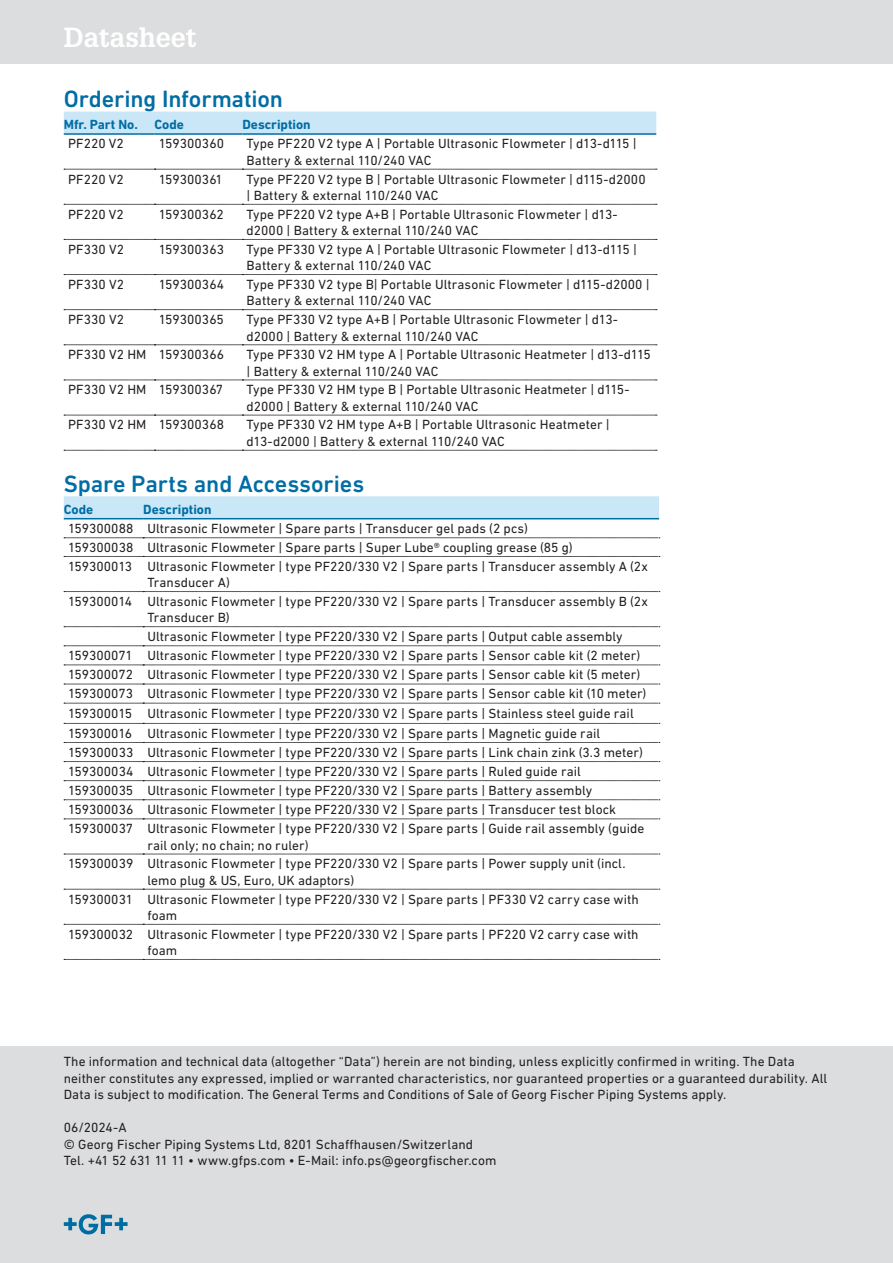
<style>
.page{position:relative;width:893px;height:1263px;background:#fff}
.page>*{position:absolute;margin:0;border:0;box-sizing:border-box;transform-origin:0 0}
.t1{font:700 27px "Glypha LT Pro";color:#fff}
.Überschrift_3_Kap_x{font:500 24px "DIN Next W1 G";letter-spacing:-.005em;color:#006da5}
.Tabelle_Text_links{font:13.5px/16.5px "DIN Next W1 G";letter-spacing:.005em;color:#231f20}
.Table-Head-Font-GF-Blue-9pt-bold{font:700 13.5px "DIN Next W1 G";color:#006da5}
</style>
<div class="page">
<div style="left:0;top:1046px;width:893px;height:217px;background:#dcdddf"></div>
<div style="left:0;top:0;width:893px;height:64px;background:#dcdddf"></div>
<svg style="left:64px;top:1214px;width:64px;height:20px"></svg>
<div style="left:64px;top:112px;width:592px;height:21px;background:#cae7f8"></div>
<svg style="left:64px;top:169px;width:593px;height:1px"></svg>
<svg style="left:64px;top:204px;width:593px;height:1px"></svg>
<svg style="left:64px;top:239px;width:593px;height:1px"></svg>
<svg style="left:64px;top:274px;width:593px;height:1px"></svg>
<svg style="left:64px;top:309px;width:593px;height:1px"></svg>
<svg style="left:64px;top:345px;width:593px;height:1px"></svg>
<svg style="left:64px;top:380px;width:593px;height:1px"></svg>
<svg style="left:64px;top:415px;width:593px;height:1px"></svg>
<svg style="left:64px;top:450px;width:593px;height:1px"></svg>
<hr style="left:64px;top:133px;width:90px;height:2px;background:#006da5">
<hr style="left:154px;top:133px;width:88px;height:2px;background:#006da5">
<hr style="left:242px;top:133px;width:414px;height:2px;background:#006da5">
<div style="left:64px;top:496px;width:595px;height:22px;background:#cae7f8"></div>
<svg style="left:64px;top:537px;width:596px;height:1px"></svg>
<svg style="left:64px;top:556px;width:596px;height:1px"></svg>
<svg style="left:64px;top:591px;width:596px;height:1px"></svg>
<svg style="left:64px;top:626px;width:596px;height:1px"></svg>
<svg style="left:64px;top:645px;width:596px;height:1px"></svg>
<svg style="left:64px;top:665px;width:596px;height:1px"></svg>
<svg style="left:64px;top:684px;width:596px;height:1px"></svg>
<svg style="left:64px;top:703px;width:596px;height:1px"></svg>
<svg style="left:64px;top:723px;width:596px;height:1px"></svg>
<svg style="left:64px;top:742px;width:596px;height:1px"></svg>
<svg style="left:64px;top:761px;width:596px;height:1px"></svg>
<svg style="left:64px;top:780px;width:596px;height:1px"></svg>
<svg style="left:64px;top:799px;width:596px;height:1px"></svg>
<svg style="left:64px;top:819px;width:596px;height:1px"></svg>
<svg style="left:64px;top:854px;width:596px;height:1px"></svg>
<svg style="left:64px;top:889px;width:596px;height:1px"></svg>
<svg style="left:64px;top:924px;width:596px;height:1px"></svg>
<svg style="left:64px;top:959px;width:596px;height:1px"></svg>
<hr style="left:64px;top:518px;width:79px;height:1px;background:#006da5">
<hr style="left:143px;top:518px;width:516px;height:1px;background:#006da5">
<h1 class="t1" style="left:64px;top:20px;width:134px">Datasheet</h1>
<p class="Überschrift_3_Kap_x" style="left:64px;top:85px;width:221px">Ordering Information</p>
<p class="Table-Head-Font-GF-Blue-9pt-bold" style="left:64px;top:116px;width:76px">Mfr. Part No.</p>
<p class="Table-Head-Font-GF-Blue-9pt-bold" style="left:154px;top:116px;width:31px">Code</p>
<p class="Table-Head-Font-GF-Blue-9pt-bold" style="left:242px;top:116px;width:70px">Description</p>
<p class="Tabelle_Text_links" style="left:68px;top:135px;width:57px">PF220 V2</p>
<p class="Tabelle_Text_links" style="left:159px;top:135px;width:67px">159300360</p>
<p class="Tabelle_Text_links" style="left:247px;top:135px;width:392px">Type PF220 V2 type A | Portable Ultrasonic Flowmeter | d13-d115 |<br>Battery &amp; external 110/240 VAC</p>
<p class="Tabelle_Text_links" style="left:68px;top:171px;width:57px">PF220 V2</p>
<p class="Tabelle_Text_links" style="left:159px;top:171px;width:66px">159300361</p>
<p class="Tabelle_Text_links" style="left:247px;top:171px;width:400px">Type PF220 V2 type B | Portable Ultrasonic Flowmeter | d115-d2000 | Battery &amp; external 110/240 VAC</p>
<p class="Tabelle_Text_links" style="left:68px;top:206px;width:57px">PF220 V2</p>
<p class="Tabelle_Text_links" style="left:159px;top:206px;width:67px">159300362</p>
<p class="Tabelle_Text_links" style="left:247px;top:206px;width:373px">Type PF220 V2 type A+B | Portable Ultrasonic Flowmeter | d13- d2000 | Battery &amp; external 110/240 VAC</p>
<p class="Tabelle_Text_links" style="left:68px;top:241px;width:58px">PF330 V2</p>
<p class="Tabelle_Text_links" style="left:159px;top:241px;width:67px">159300363</p>
<p class="Tabelle_Text_links" style="left:247px;top:241px;width:392px">Type PF330 V2 type A | Portable Ultrasonic Flowmeter | d13-d115 |<br>Battery &amp; external 110/240 VAC</p>
<p class="Tabelle_Text_links" style="left:68px;top:276px;width:58px">PF330 V2</p>
<p class="Tabelle_Text_links" style="left:159px;top:276px;width:67px">159300364</p>
<p class="Tabelle_Text_links" style="left:247px;top:276px;width:405px">Type PF330 V2 type B| Portable Ultrasonic Flowmeter | d115-d2000 |<br>Battery &amp; external 110/240 VAC</p>
<p class="Tabelle_Text_links" style="left:68px;top:311px;width:58px">PF330 V2</p>
<p class="Tabelle_Text_links" style="left:159px;top:311px;width:67px">159300365</p>
<p class="Tabelle_Text_links" style="left:247px;top:311px;width:373px">Type PF330 V2 type A+B | Portable Ultrasonic Flowmeter | d13- d2000 | Battery &amp; external 110/240 VAC</p>
<p class="Tabelle_Text_links" style="left:68px;top:346px;width:80px">PF330 V2 HM</p>
<p class="Tabelle_Text_links" style="left:159px;top:346px;width:67px">159300366</p>
<p class="Tabelle_Text_links" style="left:247px;top:346px;width:406px">Type PF330 V2 HM type A | Portable Ultrasonic Heatmeter | d13-d115 | Battery &amp; external 110/240 VAC</p>
<p class="Tabelle_Text_links" style="left:68px;top:381px;width:80px">PF330 V2 HM</p>
<p class="Tabelle_Text_links" style="left:159px;top:381px;width:66px">159300367</p>
<p class="Tabelle_Text_links" style="left:247px;top:381px;width:385px">Type PF330 V2 HM type B | Portable Ultrasonic Heatmeter | d115- d2000 | Battery &amp; external 110/240 VAC</p>
<p class="Tabelle_Text_links" style="left:68px;top:416px;width:80px">PF330 V2 HM</p>
<p class="Tabelle_Text_links" style="left:159px;top:416px;width:67px">159300368</p>
<p class="Tabelle_Text_links" style="left:247px;top:416px;width:365px">Type PF330 V2 HM type A+B | Portable Ultrasonic Heatmeter | d13-d2000 | Battery &amp; external 110/240 VAC</p>
<p class="Überschrift_3_Kap_x" style="left:64px;top:470px;width:302px">Spare Parts and Accessories</p>
<p class="Table-Head-Font-GF-Blue-9pt-bold" style="left:64px;top:501px;width:31px">Code</p>
<p class="Table-Head-Font-GF-Blue-9pt-bold" style="left:143px;top:501px;width:70px">Description</p>
<p class="Tabelle_Text_links" style="left:68px;top:520px;width:67px">159300088</p>
<p class="Tabelle_Text_links" style="left:147px;top:520px;width:382px">Ultrasonic Flowmeter | Spare parts | Transducer gel pads (2 pcs)</p>
<p class="Tabelle_Text_links" style="left:68px;top:539px;width:67px">159300038</p>
<p class="Tabelle_Text_links" style="left:147px;top:539px;width:427px">Ultrasonic Flowmeter | Spare parts | Super Lube® coupling grease (85 g)</p>
<p class="Tabelle_Text_links" style="left:68px;top:558px;width:66px">159300013</p>
<p class="Tabelle_Text_links" style="left:147px;top:558px;width:502px">Ultrasonic Flowmeter | type PF220/330 V2 | Spare parts | Transducer assembly A (2x<br>Transducer A)</p>
<p class="Tabelle_Text_links" style="left:68px;top:593px;width:66px">159300014</p>
<p class="Tabelle_Text_links" style="left:147px;top:593px;width:502px">Ultrasonic Flowmeter | type PF220/330 V2 | Spare parts | Transducer assembly B (2x<br>Transducer B)</p>
<p class="Tabelle_Text_links" style="left:147px;top:628px;width:477px">Ultrasonic Flowmeter | type PF220/330 V2 | Spare parts | Output cable assembly</p>
<p class="Tabelle_Text_links" style="left:68px;top:647px;width:66px">159300071</p>
<p class="Tabelle_Text_links" style="left:147px;top:647px;width:494px">Ultrasonic Flowmeter | type PF220/330 V2 | Spare parts | Sensor cable kit (2 meter)</p>
<p class="Tabelle_Text_links" style="left:68px;top:666px;width:67px">159300072</p>
<p class="Tabelle_Text_links" style="left:147px;top:666px;width:494px">Ultrasonic Flowmeter | type PF220/330 V2 | Spare parts | Sensor cable kit (5 meter)</p>
<p class="Tabelle_Text_links" style="left:68px;top:685px;width:67px">159300073</p>
<p class="Tabelle_Text_links" style="left:147px;top:685px;width:500px">Ultrasonic Flowmeter | type PF220/330 V2 | Spare parts | Sensor cable kit (10 meter)</p>
<p class="Tabelle_Text_links" style="left:68px;top:704px;width:66px">159300015</p>
<p class="Tabelle_Text_links" style="left:147px;top:704px;width:488px">Ultrasonic Flowmeter | type PF220/330 V2 | Spare parts | Stainless steel guide rail</p>
<p class="Tabelle_Text_links" style="left:68px;top:725px;width:66px">159300016</p>
<p class="Tabelle_Text_links" style="left:147px;top:725px;width:454px">Ultrasonic Flowmeter | type PF220/330 V2 | Spare parts | Magnetic guide rail</p>
<p class="Tabelle_Text_links" style="left:68px;top:744px;width:67px">159300033</p>
<p class="Tabelle_Text_links" style="left:147px;top:744px;width:497px">Ultrasonic Flowmeter | type PF220/330 V2 | Spare parts | Link chain zink (3.3 meter)</p>
<p class="Tabelle_Text_links" style="left:68px;top:763px;width:67px">159300034</p>
<p class="Tabelle_Text_links" style="left:147px;top:763px;width:435px">Ultrasonic Flowmeter | type PF220/330 V2 | Spare parts | Ruled guide rail</p>
<p class="Tabelle_Text_links" style="left:68px;top:782px;width:67px">159300035</p>
<p class="Tabelle_Text_links" style="left:147px;top:782px;width:446px">Ultrasonic Flowmeter | type PF220/330 V2 | Spare parts | Battery assembly</p>
<p class="Tabelle_Text_links" style="left:68px;top:801px;width:67px">159300036</p>
<p class="Tabelle_Text_links" style="left:147px;top:801px;width:470px">Ultrasonic Flowmeter | type PF220/330 V2 | Spare parts | Transducer test block</p>
<p class="Tabelle_Text_links" style="left:68px;top:820px;width:67px">159300037</p>
<p class="Tabelle_Text_links" style="left:147px;top:820px;width:498px">Ultrasonic Flowmeter | type PF220/330 V2 | Spare parts | Guide rail assembly (guide rail only; no chain; no ruler)</p>
<p class="Tabelle_Text_links" style="left:68px;top:855px;width:67px">159300039</p>
<p class="Tabelle_Text_links" style="left:147px;top:855px;width:480px">Ultrasonic Flowmeter | type PF220/330 V2 | Spare parts | Power supply unit (incl. lemo plug &amp; US, Euro, UK adaptors)</p>
<p class="Tabelle_Text_links" style="left:68px;top:890px;width:66px">159300031</p>
<p class="Tabelle_Text_links" style="left:147px;top:890px;width:493px">Ultrasonic Flowmeter | type PF220/330 V2 | Spare parts | PF330 V2 carry case with foam</p>
<p class="Tabelle_Text_links" style="left:68px;top:926px;width:67px">159300032</p>
<p class="Tabelle_Text_links" style="left:147px;top:926px;width:493px">Ultrasonic Flowmeter | type PF220/330 V2 | Spare parts | PF220 V2 carry case with foam</p>
<p class="Tabelle_Text_links" style="left:64px;top:1053px;width:765px">The information and technical data (altogether “Data”) herein are not binding, unless explicitly confirmed in writing. The Data neither constitutes any expressed, implied or warranted characteristics, nor guaranteed properties or a guaranteed durability. All<br>Data is subject to modification. The General Terms and Conditions of Sale of Georg Fischer Piping Systems apply.</p>
<p class="Tabelle_Text_links" style="left:64px;top:1119px;width:434px">06/2024-A<br>© Georg Fischer Piping Systems Ltd, 8201 Schaffhausen/Switzerland<br>Tel. +41 52 631 11 11 • www.gfps.com • E-Mail: info.ps@georgfischer.com</p>
</div>
